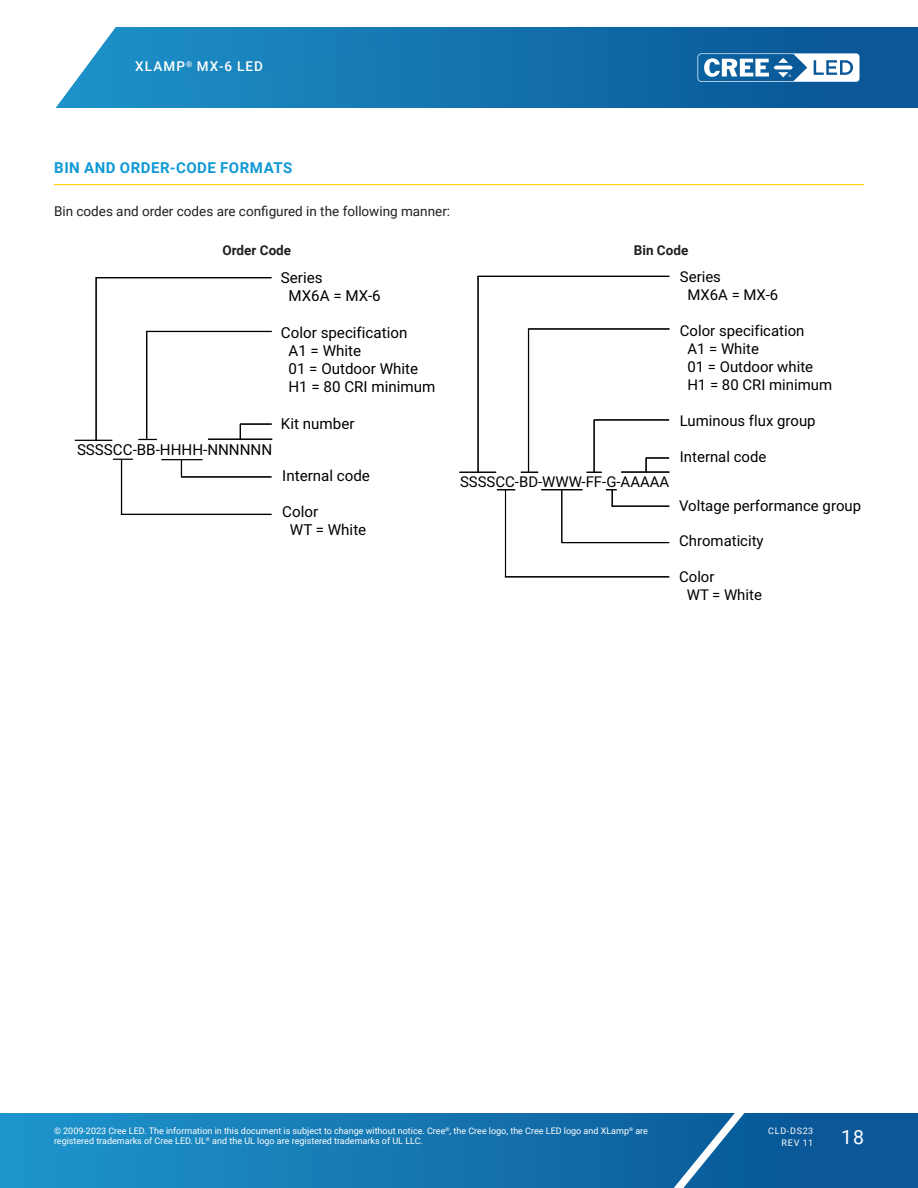
<style>
.page{position:relative;width:918px;height:1188px;background:#fff}
.page>*{position:absolute;margin:0;border:0;box-sizing:border-box;transform-origin:0 0}
.t1{font:19.5px "Roboto";color:#fff}
.t2{font:15.15px/18.1px "Roboto";color:#010102}
.t3{font:15px/17.9px "Roboto";color:#010102}
.t4{font:700 15px "Roboto";letter-spacing:.035em;color:#0f99d6}
.t5{font:13.5px "Roboto";color:#221f1f}
.t6{font:700 13.5px "Roboto";color:#221f1f}
.t7{font:500 13.5px "Roboto";letter-spacing:.085em;color:#fff}
.t8{font:9px/10.8px "Roboto";color:#fff}
.t9{font:9px/12px "Roboto";letter-spacing:.085em;color:#fff;text-align:right}
</style>
<div class="page">
<img style="left:0;top:1113px;width:918px;height:75px">
<svg style="left:644px;top:1113px;width:117px;height:75px;background:#1d6ca5"></svg>
<svg style="left:85px;top:27px;width:833px;height:81px;background:#1573ae"></svg>
<img style="left:55px;top:68px;width:30px;height:40px">
<svg style="left:698px;top:53px;width:162px;height:29px"></svg>
<hr style="left:54px;top:184px;width:810px;height:1px;background:#ffce00">
<svg style="left:113px;top:459px;width:20px;height:1px"></svg>
<svg style="left:138px;top:439px;width:19px;height:1px"></svg>
<hr style="left:161px;top:459px;width:42px;height:1px;background:#010102">
<hr style="left:75px;top:440px;width:37px;height:1px;background:#010102">
<svg style="left:181px;top:460px;width:1px;height:16px"></svg>
<hr style="left:181px;top:476px;width:90px;height:2px;background:#010102">
<hr style="left:208px;top:439px;width:64px;height:1px;background:#010102">
<svg style="left:240px;top:425px;width:1px;height:14px"></svg>
<hr style="left:240px;top:423px;width:32px;height:2px;background:#010102">
<hr style="left:96px;top:277px;width:1px;height:164px;background:#010102">
<hr style="left:96px;top:277px;width:175px;height:1px;background:#010102">
<hr style="left:121px;top:514px;width:150px;height:1px;background:#010102">
<hr style="left:121px;top:460px;width:1px;height:54px;background:#010102">
<hr style="left:146px;top:331px;width:1px;height:108px;background:#010102">
<hr style="left:147px;top:331px;width:125px;height:1px;background:#010102">
<hr style="left:621px;top:471px;width:48px;height:2px;background:#010102">
<hr style="left:541px;top:489px;width:41px;height:1px;background:#010102">
<svg style="left:521px;top:472px;width:17px;height:1px"></svg>
<hr style="left:505px;top:489px;width:1px;height:88px;background:#010102">
<hr style="left:505px;top:576px;width:164px;height:1px;background:#010102">
<hr style="left:594px;top:420px;width:1px;height:53px;background:#010102">
<hr style="left:594px;top:419px;width:75px;height:2px;background:#010102">
<hr style="left:612px;top:506px;width:57px;height:1px;background:#010102">
<hr style="left:561px;top:490px;width:1px;height:53px;background:#010102">
<hr style="left:562px;top:542px;width:107px;height:1px;background:#010102">
<hr style="left:528px;top:329px;width:1px;height:144px;background:#010102">
<hr style="left:528px;top:328px;width:141px;height:2px;background:#010102">
<hr style="left:459px;top:472px;width:37px;height:1px;background:#010102">
<hr style="left:477px;top:276px;width:2px;height:197px;background:#010102">
<hr style="left:477px;top:276px;width:192px;height:1px;background:#010102">
<svg style="left:587px;top:472px;width:15px;height:1px"></svg>
<svg style="left:497px;top:489px;width:18px;height:1px"></svg>
<svg style="left:606px;top:489px;width:11px;height:17px"></svg>
<svg style="left:645px;top:458px;width:2px;height:14px"></svg>
<hr style="left:646px;top:457px;width:23px;height:2px;background:#010102">
<h3 class="t7" style="left:135px;top:59px;width:129px">XLAMP<sup>®</sup> MX-6 LED</h3>
<h3 class="t4" style="left:54px;top:161px;width:240px">BIN AND ORDER-CODE FORMATS</h3>
<h3 class="t5" style="left:54px;top:202px;width:398px">Bin codes and order codes are con昀椀gured in the following manner:</h3>
<h3 class="t6" style="left:223px;top:245px;width:70px">Order Code</h3>
<h3 class="t6" style="left:634px;top:245px;width:56px">Bin Code</h3>
<h2 class="t2" style="left:77px;top:442px;width:197px">SSSSCC-BB-HHHH-NNNNNN</h2>
<h2 class="t2" style="left:289px;top:270px;width:94px;text-indent:-8px">Series<br>MX6A = MX-6</h2>
<h2 class="t2" style="left:288px;top:324px;width:148px;text-indent:-8px">Color specification<br>A1 = White<br>01 = Outdoor White<br>H1 = 80 CRI minimum</h2>
<h2 class="t2" style="left:281px;top:415px;width:75px">Kit number</h2>
<h2 class="t2" style="left:282px;top:467px;width:89px">Internal code</h2>
<h2 class="t2" style="left:290px;top:504px;width:78px;text-indent:-8px">Color<br>WT = White</h2>
<h3 class="t3" style="left:460px;top:474px;width:211px">SSSSCC-BD-WWW-FF-G-AAAAA</h3>
<h3 class="t3" style="left:687px;top:269px;width:92px;text-indent:-7px">Series<br>MX6A = MX-6</h3>
<h3 class="t3" style="left:687px;top:323px;width:146px;text-indent:-7px">Color specification<br>A1 = White<br>01 = Outdoor white<br>H1 = 80 CRI minimum</h3>
<h3 class="t3" style="left:680px;top:413px;width:137px">Luminous flux group</h3>
<h3 class="t3" style="left:680px;top:449px;width:88px">Internal code</h3>
<h3 class="t3" style="left:679px;top:498px;width:184px">Voltage performance group</h3>
<h3 class="t3" style="left:679px;top:533px;width:86px">Chromaticity</h3>
<h3 class="t3" style="left:687px;top:569px;width:77px;text-indent:-8px">Color<br>WT = White</h3>
<p class="t8" style="left:54px;top:1126px;width:596px">© 2009-2023 Cree LED. The information in this document is subject to change without notice. Cree<sup>®</sup>, the Cree logo, the Cree LED logo and XLamp<sup>®</sup> are registered trademarks of Cree LED. UL<sup>®</sup> and the UL logo are registered trademarks of UL LLC.</p>
<p class="t9" style="left:768px;top:1125px;width:47px">CLD-DS23<br>REV 11</p>
<h1 class="t1" style="left:841px;top:1128px;width:24px">18</h1>
</div>
